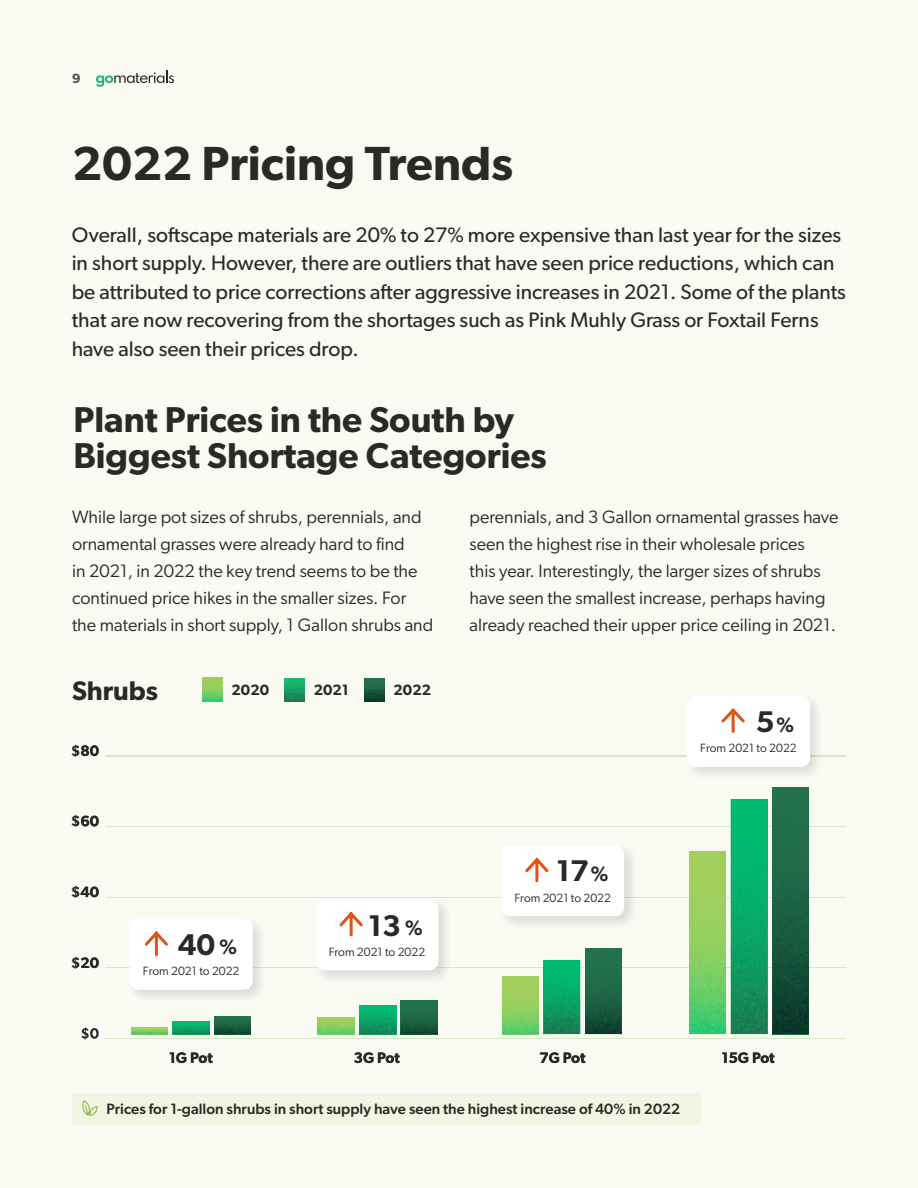
<style>
.page{position:relative;width:918px;height:1188px;background:#f9faf2}
.page>*{position:absolute;margin:0;border:0;box-sizing:border-box;transform-origin:0 0}
.t1{font:600 48px "Gibson";color:#292926}
.t2{font:600 36px/36px "Gibson";color:#292926}
.t3{font:600 30px "Gibson";color:#292926}
.t4{font:600 27px "Gibson";color:#292926}
.t5{font:21px/28.5px "Gibson";color:#292926}
.t6{font:18px/27px "Gibson";color:#292926}
.t7{font:500 15px "Gibson";color:#292926}
.t8{font:600 15px "Gibson";color:#292929}
.t9{font:600 15px "Gibson";color:#292926}
.t10{font:600 13.5px "Gibson";color:#4f4f4f}
.t11{font:12px "Gibson";color:#292926}
.s1{font-size:21px}
</style>
<div class="page">
<svg style="left:96px;top:71px;width:78px;height:16px"></svg>
<img style="left:81px;top:1027px;width:18px;height:12px">
<hr style="left:106px;top:967px;width:740px;height:1px;background:#d6e8c2">
<img style="left:77px;top:957px;width:22px;height:11px">
<hr style="left:106px;top:897px;width:740px;height:1px;background:#d6e8c2">
<img style="left:77px;top:886px;width:22px;height:11px">
<hr style="left:106px;top:826px;width:740px;height:1px;background:#d6e8c2">
<img style="left:77px;top:816px;width:22px;height:11px">
<img style="left:77px;top:745px;width:22px;height:11px">
<img style="left:170px;top:1052px;width:43px;height:11px">
<img style="left:131px;top:1028px;width:37px;height:6px">
<img style="left:173px;top:1022px;width:36px;height:12px">
<img style="left:214px;top:1017px;width:37px;height:17px">
<div style="left:127px;top:916px;width:140px;height:87px;background:#05332b;opacity:.14"></div>
<div style="left:130px;top:919px;width:123px;height:71px;background:#fff;border-radius:9px"></div>
<svg style="left:144px;top:931px;width:24px;height:26px"></svg>
<img style="left:354px;top:1052px;width:46px;height:11px">
<img style="left:318px;top:1017px;width:37px;height:17px">
<img style="left:359px;top:1005px;width:37px;height:29px">
<img style="left:401px;top:1001px;width:37px;height:33px">
<div style="left:313px;top:897px;width:139px;height:87px;background:#05332b;opacity:.14"></div>
<div style="left:315px;top:899px;width:123px;height:71px;background:#fff;border-radius:9px"></div>
<svg style="left:339px;top:911px;width:24px;height:26px"></svg>
<img style="left:540px;top:1052px;width:45px;height:11px">
<img style="left:502px;top:976px;width:37px;height:58px">
<img style="left:544px;top:960px;width:36px;height:74px">
<img style="left:585px;top:949px;width:37px;height:85px">
<div style="left:498px;top:842px;width:140px;height:88px;background:#05332b;opacity:.14"></div>
<div style="left:501px;top:845px;width:123px;height:71px;background:#fff;border-radius:9px"></div>
<svg style="left:525px;top:857px;width:24px;height:26px"></svg>
<img style="left:723px;top:1052px;width:51px;height:11px">
<img style="left:689px;top:851px;width:37px;height:183px">
<img style="left:731px;top:799px;width:36px;height:235px">
<img style="left:772px;top:787px;width:37px;height:247px">
<div style="left:684px;top:693px;width:140px;height:88px;background:#05332b;opacity:.14"></div>
<div style="left:687px;top:696px;width:123px;height:71px;background:#fff;border-radius:9px"></div>
<svg style="left:721px;top:708px;width:24px;height:25px"></svg>
<div style="left:72px;top:1093px;width:628px;height:32px;background:#f2f5e3"></div>
<svg style="left:82px;top:1100px;width:16px;height:16px"></svg>
<div style="left:202px;top:678px;width:20px;height:24px;background:#a1cc5c"></div>
<img style="left:202px;top:687px;width:20px;height:4px">
<img style="left:202px;top:691px;width:20px;height:11px">
<img style="left:285px;top:678px;width:20px;height:24px">
<img style="left:364px;top:678px;width:20px;height:12px">
<img style="left:364px;top:690px;width:20px;height:12px">
<p class="t10" style="left:72px;top:70px;width:10px">9</p>
<h1 class="t1" style="left:72px;top:135px;width:443px">2022 Pricing Trends</h1>
<p class="t5" style="left:72px;top:220px;width:776px">Overall, softscape materials are 20% to 27% more expensive than last year for the sizes in short supply. However, there are outliers that have seen price reductions, which can be attributed to price corrections after aggressive increases in 2021. Some of the plants that are now recovering from the shortages such as Pink Muhly Grass or Foxtail Ferns have also seen their prices drop.</p>
<h2 class="t2" style="left:74px;top:401px;width:475px">Plant Prices in the South by<br>Biggest Shortage Categories</h2>
<p class="t6" style="left:72px;top:503px;width:363px">While large pot sizes of shrubs, perennials, and ornamental grasses were already hard to find<br>in 2021, in 2022 the key trend seems to be the continued price hikes in the smaller sizes. For the materials in short supply, 1 Gallon shrubs and</p>
<h3 class="t4" style="left:72px;top:675px;width:88px">Shrubs</h3>
<p class="t8" style="left:71px;top:742px;width:30px">$80</p>
<p class="t8" style="left:71px;top:812px;width:30px">$60</p>
<p class="t8" style="left:71px;top:883px;width:30px">$40</p>
<p class="t9" style="left:232px;top:681px;width:39px">2020</p>
<p class="t9" style="left:314px;top:681px;width:37px">2021</p>
<p class="t9" style="left:394px;top:681px;width:39px">2022</p>
<p class="t8" style="left:71px;top:954px;width:30px">$20</p>
<h3 class="t3" style="left:178px;top:927px;width:61px">40<span class="s1">%</span></h3>
<p class="t11" style="left:143px;top:964px;width:98px">From 2021 to 2022</p>
<p class="t8" style="left:169px;top:1049px;width:45px">1G Pot</p>
<h3 class="t3" style="left:368px;top:907px;width:56px">13<span class="s1">%</span></h3>
<p class="t11" style="left:329px;top:945px;width:98px">From 2021 to 2022</p>
<p class="t8" style="left:354px;top:1049px;width:48px">3G Pot</p>
<p class="t6" style="left:470px;top:503px;width:371px">perennials, and 3 Gallon ornamental grasses have seen the highest rise in their wholesale prices<br>this year. Interestingly, the larger sizes of shrubs have seen the smallest increase, perhaps having already reached their upper price ceiling in 2021.</p>
<h3 class="t3" style="left:756px;top:704px;width:40px">5<span class="s1">%</span></h3>
<h3 class="t3" style="left:556px;top:853px;width:54px">17<span class="s1">%</span></h3>
<p class="t11" style="left:514px;top:890px;width:98px">From 2021 to 2022</p>
<p class="t8" style="left:539px;top:1049px;width:48px">7G Pot</p>
<p class="t11" style="left:700px;top:741px;width:98px">From 2021 to 2022</p>
<p class="t8" style="left:722px;top:1049px;width:55px">15G Pot</p>
<p class="t7" style="left:106px;top:1100px;width:575px">Prices for 1-gallon shrubs in short supply have seen the highest increase of 40% in 2022</p>
</div>
